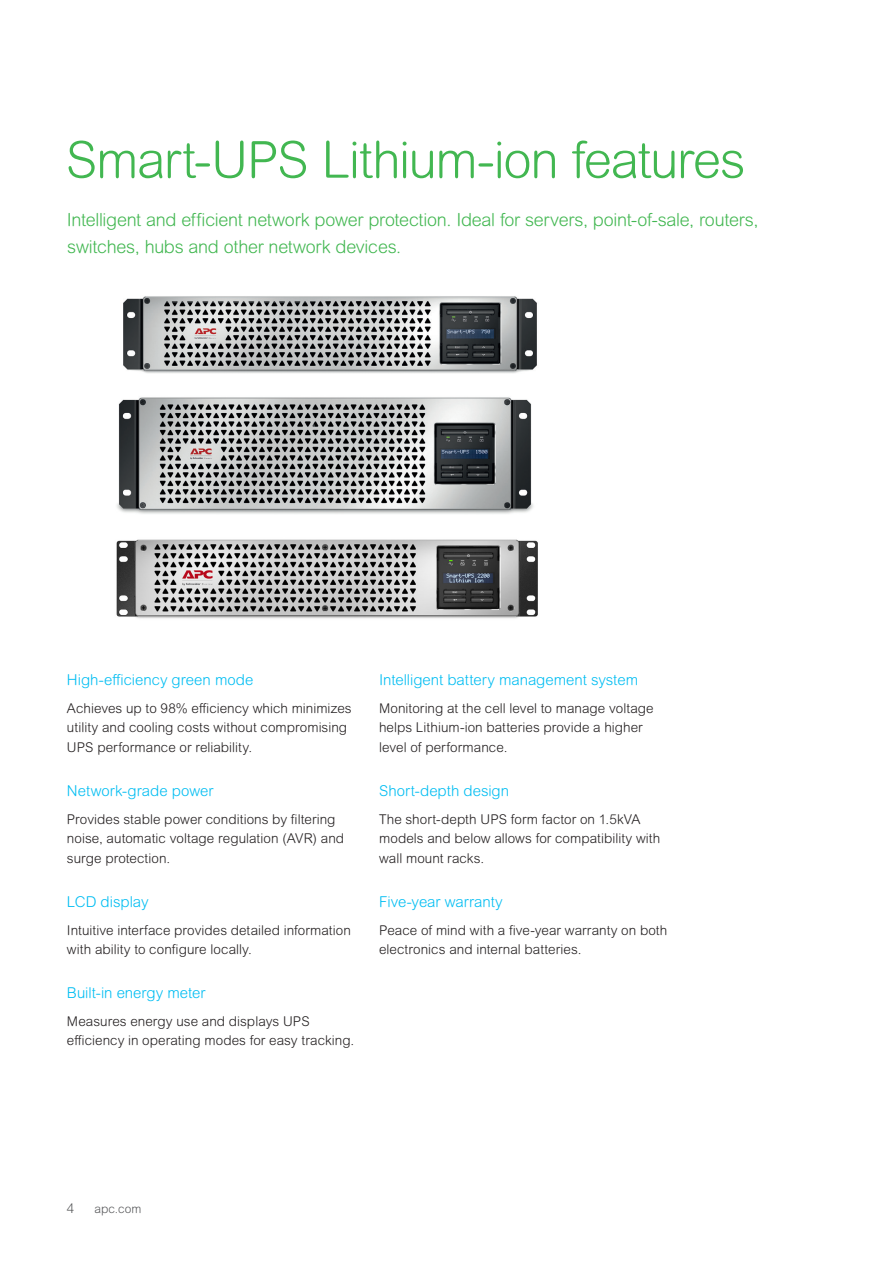
<style>
.page{position:relative;width:893px;height:1263px;background:#fff}
.page>*{position:absolute;margin:0;border:0;box-sizing:border-box;transform-origin:0 0}
.H1_Headline{font:300 51px "Arial Rounded MT Pro";letter-spacing:-.025em;color:#42b751}
.Intro_Paragraph{font:300 18px/27px "Arial Rounded MT Std";letter-spacing:-.015em;color:#42b751}
.H2_Subheadline{font:300 15px "Arial Rounded MT Pro";color:#01bdf2}
.Body_Copy{font:300 13.5px/19.5px "Arial Rounded MT Pro";letter-spacing:.005em;color:#231f20}
.t1{font:300 13.5px "Arial MT Pro";color:#57585a}
.t2{font:300 12px "Arial Rounded MT Pro";color:#57585a}
</style>
<div class="page">
<img style="left:123px;top:296px;width:414px;height:77px">
<img style="left:117px;top:397px;width:416px;height:117px">
<img style="left:116px;top:539px;width:422px;height:80px">
<p class="H1_Headline" style="left:66px;top:130px;width:681px">Smart-UPS Lithium-ion features</p>
<p class="Intro_Paragraph" style="left:67px;top:206px;width:693px">Intelligent and efficient network power protection. Ideal for servers, point-of-sale, routers, switches, hubs and other network devices.</p>
<p class="H2_Subheadline" style="left:67px;top:671px;width:188px">High-efficiency green mode</p>
<p class="Body_Copy" style="left:67px;top:699px;width:286px">Achieves up to 98% efficiency which minimizes utility and cooling costs without compromising<br>UPS performance or reliability.</p>
<p class="H2_Subheadline" style="left:67px;top:782px;width:148px">Network-grade power</p>
<p class="Body_Copy" style="left:67px;top:810px;width:279px">Provides stable power conditions by filtering noise, automatic voltage regulation (AVR) and surge protection.</p>
<p class="H2_Subheadline" style="left:67px;top:893px;width:83px">LCD display</p>
<p class="Body_Copy" style="left:67px;top:921px;width:285px">Intuitive interface provides detailed information with ability to configure locally.</p>
<p class="H2_Subheadline" style="left:67px;top:984px;width:140px">Built-in energy meter</p>
<p class="Body_Copy" style="left:67px;top:1012px;width:289px">Measures energy use and displays UPS efficiency in operating modes for easy tracking.</p>
<p class="H2_Subheadline" style="left:379px;top:671px;width:261px">Intelligent battery management system</p>
<p class="Body_Copy" style="left:379px;top:699px;width:276px">Monitoring at the cell level to manage voltage helps Lithium-ion batteries provide a higher level of performance.</p>
<p class="H2_Subheadline" style="left:379px;top:782px;width:132px">Short-depth design</p>
<p class="Body_Copy" style="left:379px;top:810px;width:283px">The short-depth UPS form factor on 1.5kVA models and below allows for compatibility with wall mount racks.</p>
<p class="H2_Subheadline" style="left:379px;top:893px;width:125px">Five-year warranty</p>
<p class="Body_Copy" style="left:379px;top:921px;width:290px">Peace of mind with a five-year warranty on both electronics and internal batteries.</p>
<p class="t1" style="left:67px;top:1199px;width:9px">4</p>
<p class="t2" style="left:94px;top:1201px;width:48px">apc.com</p>
</div>
